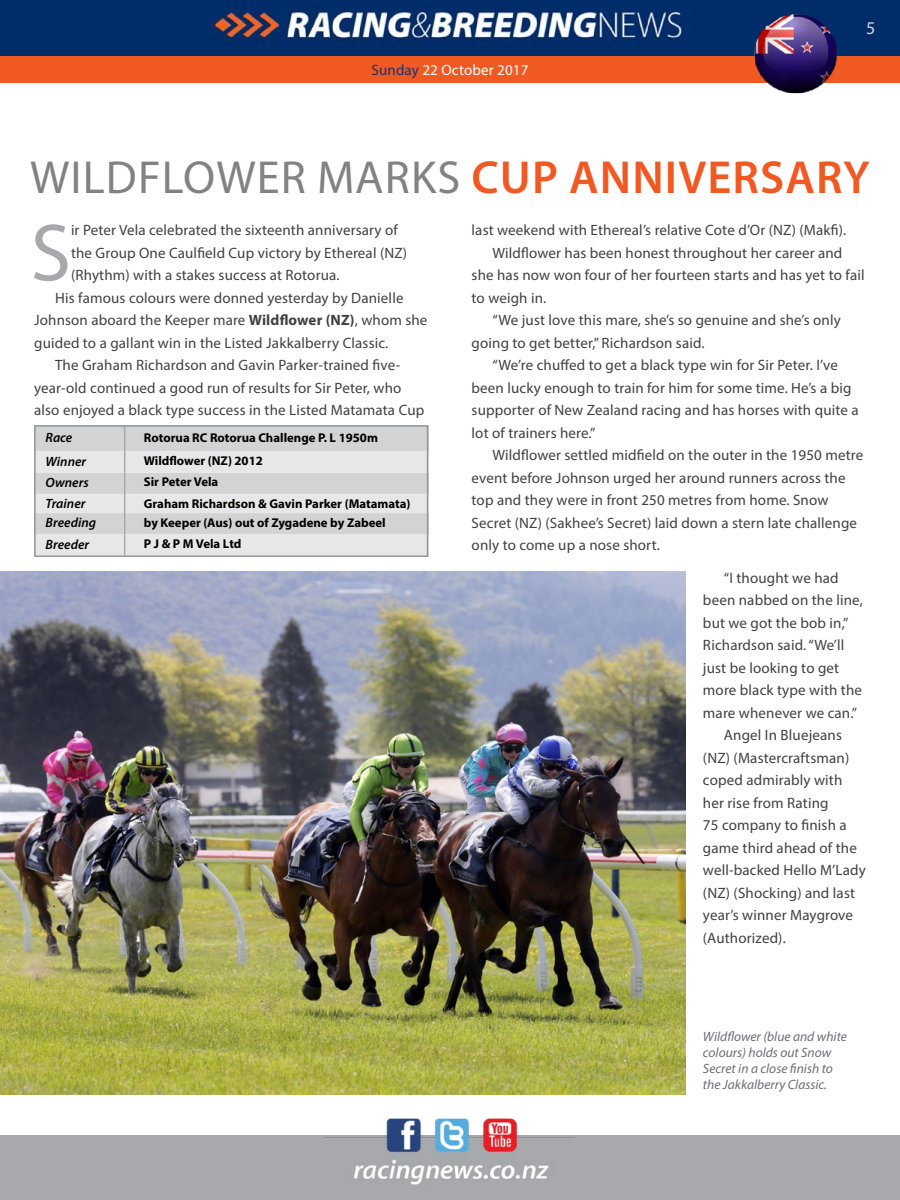
<style>
.page{position:relative;width:900px;height:1200px;background:#fff}
.page>*{position:absolute;margin:0;border:0;box-sizing:border-box;transform-origin:0 0}
.t1{font:81.75px "Myriad Pro";color:#a7a9ac}
.t2{font:46.5px "Myriad Pro";letter-spacing:.025em;color:#808285}
.t3{font:18px "Myriad Pro";color:#d1d4d4}
.t4{font:15px "Myriad Pro";letter-spacing:.01em;color:#414042}
.t5{font:15px "Myriad Pro";letter-spacing:.01em;color:#fff}
.t6{font:italic 13.5px/16.2px "Myriad Pro";color:#6d6e71}
.t7{font:italic 600 13.5px "Myriad Pro";color:#000}
.t8{font:700 12.75px "Myriad Pro";color:#000}
.s1{color:#203267}
.s2{font-weight:600;color:#f15922}
.s3{font-weight:700}
</style>
<div class="page">
<div style="left:0;top:1136px;width:900px;height:64px;background:#a7a9ac"></div>
<img style="left:325px;top:1118px;width:250px;height:67px">
<div style="left:0;top:56px;width:900px;height:27px;background:#f15922"></div>
<img style="left:0;top:0;width:900px;height:56px">
<img style="left:0;top:571px;width:686px;height:524px">
<img style="left:752px;top:12px;width:88px;height:82px">
<svg style="left:37px;top:425px;width:392px;height:131px;background:#dbdcdd"></svg>
<div style="left:34px;top:425px;width:394px;height:132px;border:2px solid #939598"></div>
<p class="t5" style="left:372px;top:61px;width:158px"><span class="s1">Sunday</span> 22 October 2017</p>
<p class="t3" style="left:866px;top:17px;width:11px">5</p>
<h2 class="t2" style="left:30px;top:149px;width:841px">WILDFLOWER MARKS <span class="s2">CUP ANNIVERSARY</span></h2>
<h1 class="t1" style="left:31px;top:203px;width:42px">S</h1>
<p class="t4" style="left:71px;top:221px;width:328px">ir Peter Vela celebrated the sixteenth anniversary of</p>
<p class="t4" style="left:472px;top:221px;width:376px">last weekend with Ethereal’s relative Cote d’Or (NZ) (Makfi).</p>
<p class="t4" style="left:493px;top:244px;width:351px">Wildflower has been honest throughout her career and</p>
<p class="t4" style="left:472px;top:266px;width:394px">she has now won four of her fourteen starts and has yet to fail</p>
<p class="t4" style="left:472px;top:289px;width:76px">to weigh in.</p>
<p class="t4" style="left:493px;top:311px;width:350px">“We just love this mare, she’s so genuine and she’s only</p>
<p class="t4" style="left:472px;top:334px;width:235px">going to get better,” Richardson said.</p>
<p class="t4" style="left:493px;top:356px;width:347px">“We’re chuffed to get a black type win for Sir Peter. I’ve</p>
<p class="t4" style="left:472px;top:379px;width:381px">been lucky enough to train for him for some time. He’s a big</p>
<p class="t4" style="left:472px;top:401px;width:389px">supporter of New Zealand racing and has horses with quite a</p>
<p class="t4" style="left:472px;top:424px;width:125px">lot of trainers here.”</p>
<p class="t4" style="left:493px;top:446px;width:372px">Wildflower settled midfield on the outer in the 1950 metre</p>
<p class="t4" style="left:472px;top:469px;width:375px">event before Johnson urged her around runners across the</p>
<p class="t4" style="left:472px;top:491px;width:358px">top and they were in front 250 metres from home. Snow</p>
<p class="t4" style="left:472px;top:514px;width:387px">Secret (NZ) (Sakhee’s Secret) laid down a stern late challenge</p>
<p class="t4" style="left:472px;top:536px;width:190px">only to come up a nose short.</p>
<p class="t4" style="left:724px;top:568px;width:116px">“I thought we had</p>
<p class="t4" style="left:703px;top:591px;width:161px">been nabbed on the line,</p>
<p class="t4" style="left:703px;top:613px;width:147px">but we got the bob in,”</p>
<p class="t4" style="left:703px;top:636px;width:143px">Richardson said. “We’ll</p>
<p class="t4" style="left:703px;top:658px;width:138px">just be looking to get</p>
<p class="t4" style="left:703px;top:681px;width:161px">more black type with the</p>
<p class="t4" style="left:703px;top:703px;width:156px">mare whenever we can.”</p>
<p class="t4" style="left:724px;top:726px;width:119px">Angel In Bluejeans</p>
<p class="t4" style="left:703px;top:748px;width:148px">(NZ) (Mastercraftsman)</p>
<p class="t4" style="left:703px;top:771px;width:141px">coped admirably with</p>
<p class="t4" style="left:703px;top:793px;width:127px">her rise from Rating</p>
<p class="t4" style="left:703px;top:816px;width:145px">75 company to finish a</p>
<p class="t4" style="left:703px;top:838px;width:155px">game third ahead of the</p>
<p class="t4" style="left:703px;top:861px;width:164px">well-backed Hello M’Lady</p>
<p class="t4" style="left:703px;top:883px;width:154px">(NZ) (Shocking) and last</p>
<p class="t4" style="left:703px;top:906px;width:152px">year’s winner Maygrove</p>
<p class="t4" style="left:703px;top:928px;width:84px">(Authorized).</p>
<p class="t4" style="left:71px;top:244px;width:338px">the Group One Caulfield Cup victory by Ethereal (NZ)</p>
<p class="t4" style="left:71px;top:266px;width:270px">(Rhythm) with a stakes success at Rotorua.</p>
<p class="t4" style="left:55px;top:289px;width:350px">His famous colours were donned yesterday by Danielle</p>
<p class="t4" style="left:34px;top:311px;width:395px">Johnson aboard the Keeper mare <span class="s3">Wildflower (NZ)</span>, whom she</p>
<p class="t4" style="left:34px;top:334px;width:356px">guided to a gallant win in the Listed Jakkalberry Classic.</p>
<p class="t4" style="left:55px;top:356px;width:347px">The Graham Richardson and Gavin Parker-trained five-</p>
<p class="t4" style="left:34px;top:379px;width:369px">year-old continued a good run of results for Sir Peter, who</p>
<p class="t4" style="left:34px;top:401px;width:392px">also enjoyed a black type success in the Listed Matamata Cup</p>
<p class="t7" style="left:46px;top:429px;width:28px">Race</p>
<p class="t8" style="left:144px;top:429px;width:236px">Rotorua RC Rotorua Challenge P. L 1950m</p>
<p class="t7" style="left:46px;top:453px;width:42px">Winner</p>
<p class="t8" style="left:144px;top:453px;width:120px">Wildflower (NZ) 2012</p>
<p class="t7" style="left:46px;top:474px;width:45px">Owners</p>
<p class="t8" style="left:144px;top:474px;width:76px">Sir Peter Vela</p>
<p class="t7" style="left:46px;top:495px;width:41px">Trainer</p>
<p class="t8" style="left:144px;top:495px;width:268px">Graham Richardson &amp; Gavin Parker (Matamata)</p>
<p class="t7" style="left:46px;top:514px;width:52px">Breeding</p>
<p class="t8" style="left:144px;top:514px;width:243px">by Keeper (Aus) out of Zygadene by Zabeel</p>
<p class="t7" style="left:46px;top:536px;width:45px">Breeder</p>
<p class="t8" style="left:144px;top:536px;width:99px">P J &amp; P M Vela Ltd</p>
<p class="t6" style="left:703px;top:1028px;width:145px">Wildflower (blue and white colours) holds out Snow<br>Secret in a close finish to the Jakkalberry Classic.</p>
</div>
